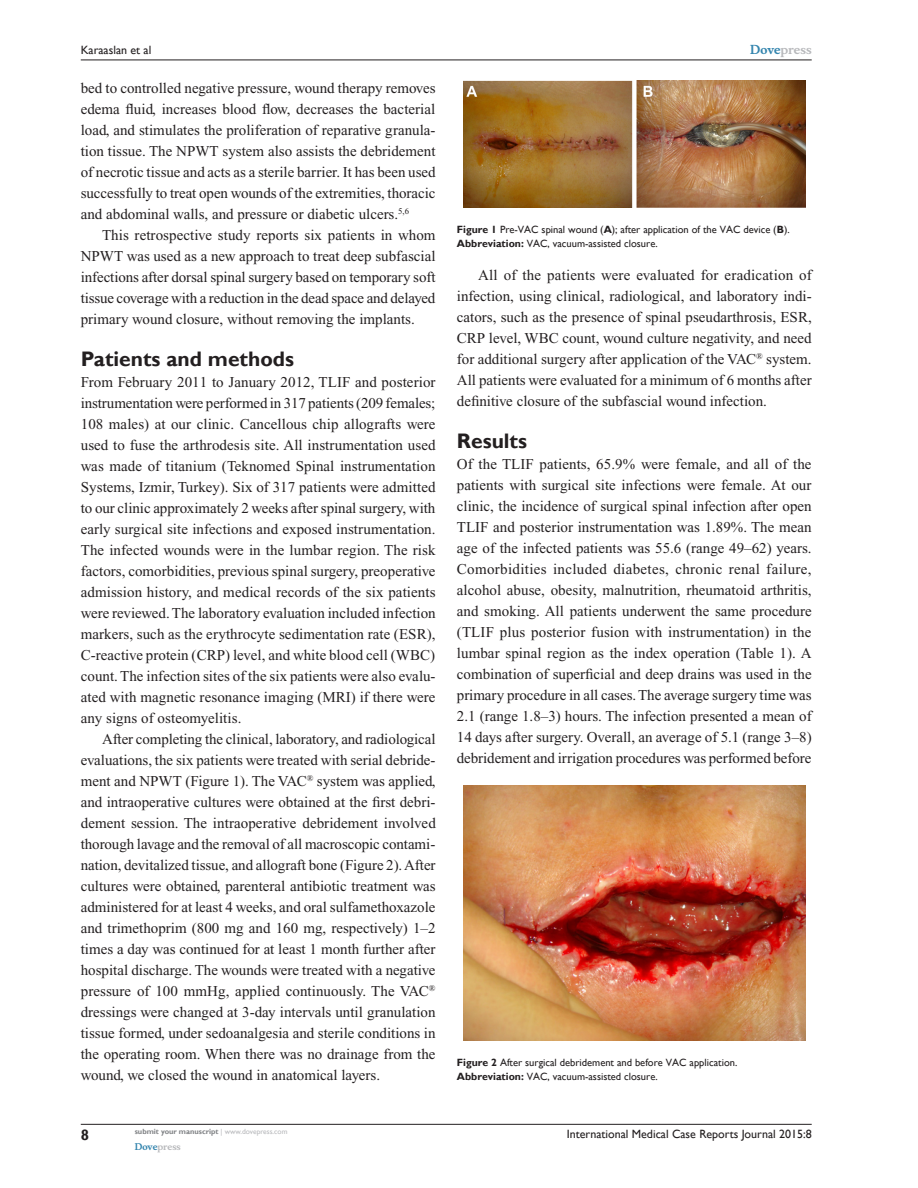
<style>
.page{position:relative;width:918px;height:1188px;background:#fff}
.page>*{position:absolute;margin:0;border:0;box-sizing:border-box;transform-origin:0 0}
.t1{font:700 21px "Gill Sans";color:#231f20}
.Tx{font:15px/21px "Times New Roman";color:#231f20;text-align:justify}
.TxF{font:15px/21px "Times New Roman";letter-spacing:-.005em;color:#231f20;text-align:justify}
.RunFolio-V{font:700 15px "Gill Sans";color:#231f20}
.RunF-V{font:12px "Gill Sans";color:#231f20}
.RunH-V{font:12px "Gill Sans";color:#231f20}
.RunH-Brand-V{font:700 12px "Musee";color:#b8b9bc}
.FC{font:10.5px "Gill Sans";color:#231f20}
.RunF-Brand-V{font:700 9px "Musee";color:#b8b9bc}
.RunF-SubmityourMS-V{font:700 7.5px "Gill Sans";color:#808285}
.s1{color:#3485ae}
.s2{font-weight:700}
.s3{font-weight:400;color:#b8b9bc}
</style>
<div class="page">
<hr style="left:81px;top:1124px;width:731px;height:1px;background:#231f20">
<hr style="left:81px;top:60px;width:731px;height:1px;background:#231f20">
<img style="left:463px;top:81px;width:342px;height:127px">
<img style="left:463px;top:786px;width:342px;height:255px">
<p class="RunH-V" style="left:81px;top:43px;width:72px">Karaaslan et al</p>
<p class="Tx" style="left:81px;top:77px;width:356px">bed to controlled negative pressure, wound therapy removes edema fluid, increases blood flow, decreases the bacterial load, and stimulates the proliferation of reparative granula&shy;tion tissue. The NPWT system also assists the debridement of necrotic tissue and acts as a sterile barrier. It has been used successfully to treat open wounds of the extremities, thoracic and abdominal walls, and pressure or diabetic ulcers.<sup>5,6</sup></p>
<p class="Tx" style="left:81px;top:224px;width:356px;text-indent:21px">This retrospective study reports six patients in whom NPWT was used as a new approach to treat deep subfascial infections after dorsal spinal surgery based on temporary soft tissue coverage with a reduction in the dead space and delayed primary wound closure, without removing the implants.</p>
<h1 class="t1" style="left:81px;top:346px;width:215px">Patients and methods</h1>
<p class="TxF" style="left:81px;top:371px;width:357px">From February 2011 to January 2012, TLIF and posterior instrumentation were performed in 317 patients (209 females; 108 males) at our clinic. Cancellous chip allografts were used to fuse the arthrodesis site. All instrumentation used was made of titanium (Teknomed Spinal instrumentation Systems, Izmir, Turkey). Six of 317 patients were admitted to our clinic approximately 2 weeks after spinal surgery, with early surgical site infections and exposed instrumentation.<br>The infected wounds were in the lumbar region. The risk factors, comorbidities, previous spinal surgery, preoperative admission history, and medical records of the six patients were reviewed. The laboratory evaluation included infection markers, such as the erythrocyte sedimentation rate (ESR), C-reactive protein (CRP) level, and white blood cell (WBC) count. The infection sites of the six patients were also evalu&shy;ated with magnetic resonance imaging (MRI) if there were any signs of osteomyelitis.</p>
<p class="Tx" style="left:81px;top:728px;width:357px;text-indent:21px">After completing the clinical, laboratory, and radiological evaluations, the six patients were treated with serial debride&shy;ment and NPWT (Figure 1). The VAC<sup>®</sup> system was applied, and intraoperative cultures were obtained at the first debri&shy;dement session. The intraoperative debridement involved thorough lavage and the removal of all macroscopic contami&shy;nation, devitalized tissue, and allograft bone (Figure 2). After cultures were obtained, parenteral antibiotic treatment was administered for at least 4 weeks, and oral sulfamethoxazole and trimethoprim (800 mg and 160 mg, respectively) 1–2 times a day was continued for at least 1 month further after hospital discharge. The wounds were treated with a negative pressure of 100 mmHg, applied continuously. The VAC<sup>® </sup>dressings were changed at 3-day intervals until granulation tissue formed, under sedoanalgesia and sterile conditions in the operating room. When there was no drainage from the wound, we closed the wound in anatomical layers.</p>
<p class="RunH-Brand-V" style="left:750px;top:43px;width:63px"><span class="s1">Dove</span>press</p>
<p class="FC" style="left:457px;top:224px;width:334px"><span class="s2">Figure 1</span> Pre-VAC spinal wound (<span class="s2">A</span>); after application of the VAC device (<span class="s2">B</span>).</p>
<p class="FC" style="left:457px;top:237px;width:202px"><span class="s2">Abbreviation:</span> VAC, vacuum-assisted closure.</p>
<p class="Tx" style="left:457px;top:265px;width:357px;text-indent:21px">All of the patients were evaluated for eradication of infection, using clinical, radiological, and laboratory indi&shy;cators, such as the presence of spinal pseudarthrosis, ESR, CRP level, WBC count, wound culture negativity, and need for additional surgery after application of the VAC<sup>®</sup> system.<br>All patients were evaluated for a minimum of 6 months after definitive closure of the subfascial wound infection.</p>
<h1 class="t1" style="left:457px;top:429px;width:72px">Results</h1>
<p class="TxF" style="left:457px;top:454px;width:356px">Of the TLIF patients, 65.9% were female, and all of the patients with surgical site infections were female. At our clinic, the incidence of surgical spinal infection after open TLIF and posterior instrumentation was 1.89%. The mean age of the infected patients was 55.6 (range 49–62) years.<br>Comorbidities included diabetes, chronic renal failure, alcohol abuse, obesity, malnutrition, rheumatoid arthritis, and smoking. All patients underwent the same procedure (TLIF plus posterior fusion with instrumentation) in the lumbar spinal region as the index operation (Table 1). A combination of superficial and deep drains was used in the primary procedure in all cases. The average surgery time was 2.1 (range 1.8–3) hours. The infection presented a mean of 14 days after surgery. Overall, an average of 5.1 (range 3–8) debridement and irrigation procedures was performed before</p>
<p class="FC" style="left:457px;top:1056px;width:282px"><span class="s2">Figure 2</span> After surgical debridement and before VAC application.</p>
<p class="FC" style="left:457px;top:1070px;width:202px"><span class="s2">Abbreviation:</span> VAC, vacuum-assisted closure.</p>
<p class="RunFolio-V" style="left:81px;top:1126px;width:10px">8</p>
<p class="RunF-SubmityourMS-V" style="left:135px;top:1127px;width:154px">submit your manuscript <span class="s3">| www.dovepress.com</span></p>
<p class="RunF-Brand-V" style="left:135px;top:1141px;width:48px"><span class="s1">Dove</span>press</p>
<p class="RunF-V" style="left:567px;top:1127px;width:246px">International Medical Case Reports Journal 2015:8</p>
</div>
